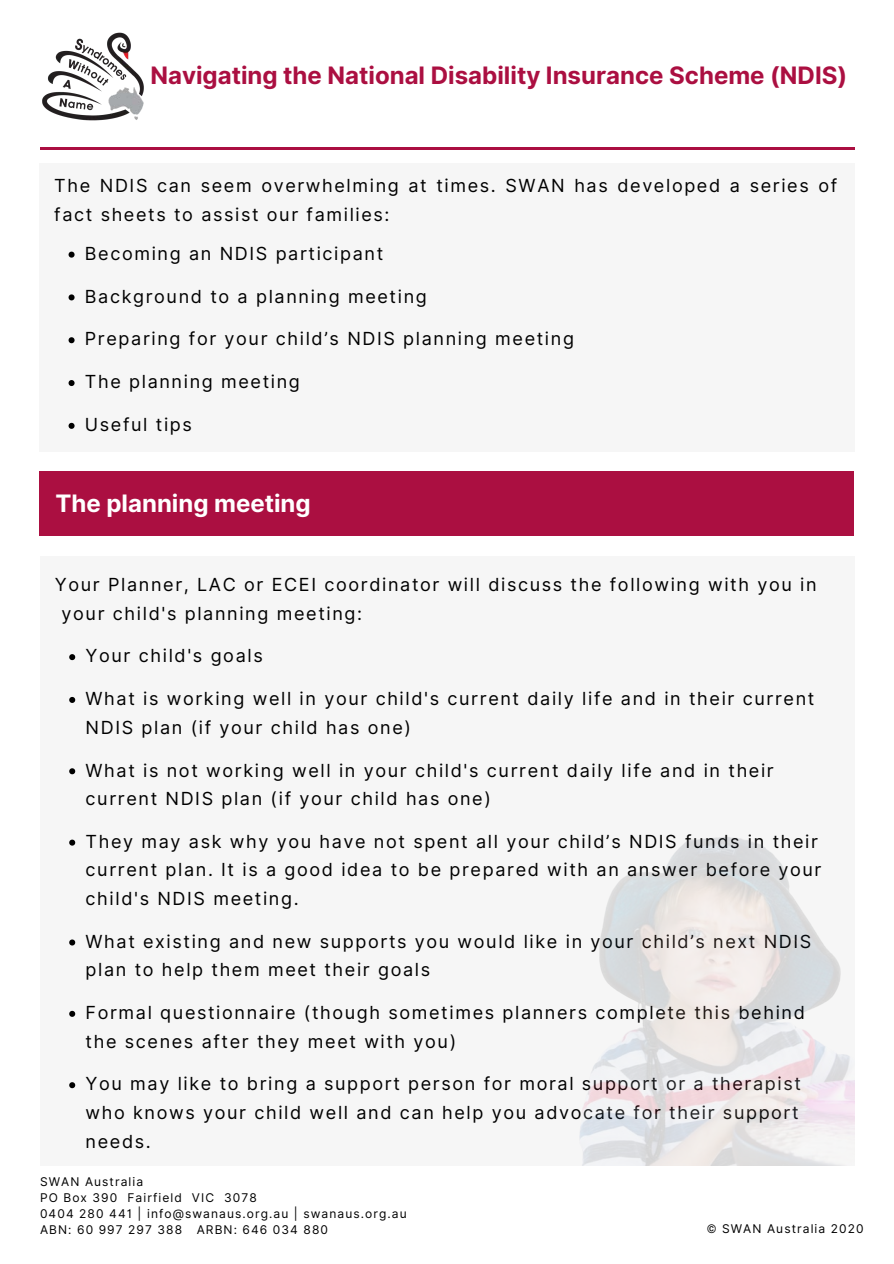
<style>
.page{position:relative;width:894px;height:1264px;background:#fff}
.page>*{position:absolute;margin:0;border:0;box-sizing:border-box;transform-origin:0 0}
.t1{font:700 24px "Inter";color:#ab0f41}
.t2{font:700 24px "Inter";color:#fff}
.t3{font:18px/28.5px "Inter";letter-spacing:.09em;color:#000}
.t4{font:12px "Inter";letter-spacing:.09em;color:#000}
</style>
<div class="page">
<hr style="left:40px;top:148px;width:814px;height:2px;background:#ab0f41">
<img style="left:42px;top:32px;width:102px;height:89px">
<div style="left:39px;top:163px;width:816px;height:289px;background:#f6f6f6"></div>
<svg style="left:69px;top:251px;width:6px;height:7px"></svg>
<svg style="left:69px;top:294px;width:6px;height:6px"></svg>
<svg style="left:69px;top:337px;width:6px;height:6px"></svg>
<svg style="left:69px;top:380px;width:6px;height:6px"></svg>
<svg style="left:69px;top:423px;width:6px;height:6px"></svg>
<div style="left:40px;top:556px;width:814px;height:610px;background:#f6f6f6"></div>
<div style="left:39px;top:471px;width:815px;height:64px;background:#ab0f41"></div>
<svg style="left:69px;top:654px;width:6px;height:6px"></svg>
<svg style="left:69px;top:697px;width:6px;height:6px"></svg>
<svg style="left:69px;top:768px;width:6px;height:6px"></svg>
<svg style="left:69px;top:839px;width:6px;height:6px"></svg>
<svg style="left:69px;top:939px;width:6px;height:6px"></svg>
<svg style="left:69px;top:1010px;width:6px;height:6px"></svg>
<svg style="left:69px;top:1082px;width:6px;height:6px"></svg>
<img style="left:579px;top:837px;width:275px;height:328px">
<p class="t1" style="left:150px;top:61px;width:698px">Navigating the National Disability Insurance Scheme (NDIS)</p>
<p class="t3" style="left:54px;top:171px;width:784px">The NDIS can seem overwhelming at times. SWAN has developed a series of fact sheets to assist our families:</p>
<p class="t3" style="left:85px;top:239px;width:300px">Becoming an NDIS participant</p>
<p class="t3" style="left:85px;top:282px;width:343px">Background to a planning meeting</p>
<p class="t3" style="left:85px;top:325px;width:490px">Preparing for your child’s NDIS planning meeting</p>
<p class="t3" style="left:85px;top:367px;width:216px">The planning meeting</p>
<p class="t3" style="left:85px;top:410px;width:108px">Useful tips</p>
<p class="t2" style="left:55px;top:488px;width:257px">The planning meeting</p>
<p class="t3" style="left:62px;top:570px;width:756px;text-indent:-7px">Your Planner, LAC or ECEI coordinator will discuss the following with you in your child's planning meeting:</p>
<p class="t3" style="left:86px;top:641px;width:179px">Your child's goals</p>
<p class="t3" style="left:86px;top:684px;width:730px">What is working well in your child's current daily life and in their current<br>NDIS plan (if your child has one)</p>
<p class="t3" style="left:86px;top:755px;width:689px">What is not working well in your child's current daily life and in their current NDIS plan (if your child has one)</p>
<p class="t3" style="left:86px;top:827px;width:737px">They may ask why you have not spent all your child’s NDIS funds in their current plan. It is a good idea to be prepared with an answer before your child's NDIS meeting.</p>
<p class="t3" style="left:86px;top:927px;width:727px">What existing and new supports you would like in your child’s next NDIS plan to help them meet their goals</p>
<p class="t3" style="left:86px;top:998px;width:720px">Formal questionnaire (though sometimes planners complete this behind the scenes after they meet with you)</p>
<p class="t3" style="left:86px;top:1069px;width:716px">You may like to bring a support person for moral support or a therapist who knows your child well and can help you advocate for their support needs.</p>
<p class="t4" style="left:40px;top:1174px;width:105px">SWAN Australia</p>
<p class="t4" style="left:40px;top:1190px;width:218px">PO Box 390 Fairfield VIC 3078</p>
<p class="t4" style="left:40px;top:1206px;width:368px">0404 280 441 | info@swanaus.org.au | swanaus.org.au</p>
<p class="t4" style="left:40px;top:1222px;width:289px">ABN: 60 997 297 388 ARBN: 646 034 880</p>
<p class="t4" style="left:706px;top:1220px;width:158px">© SWAN Australia 2020</p>
</div>
